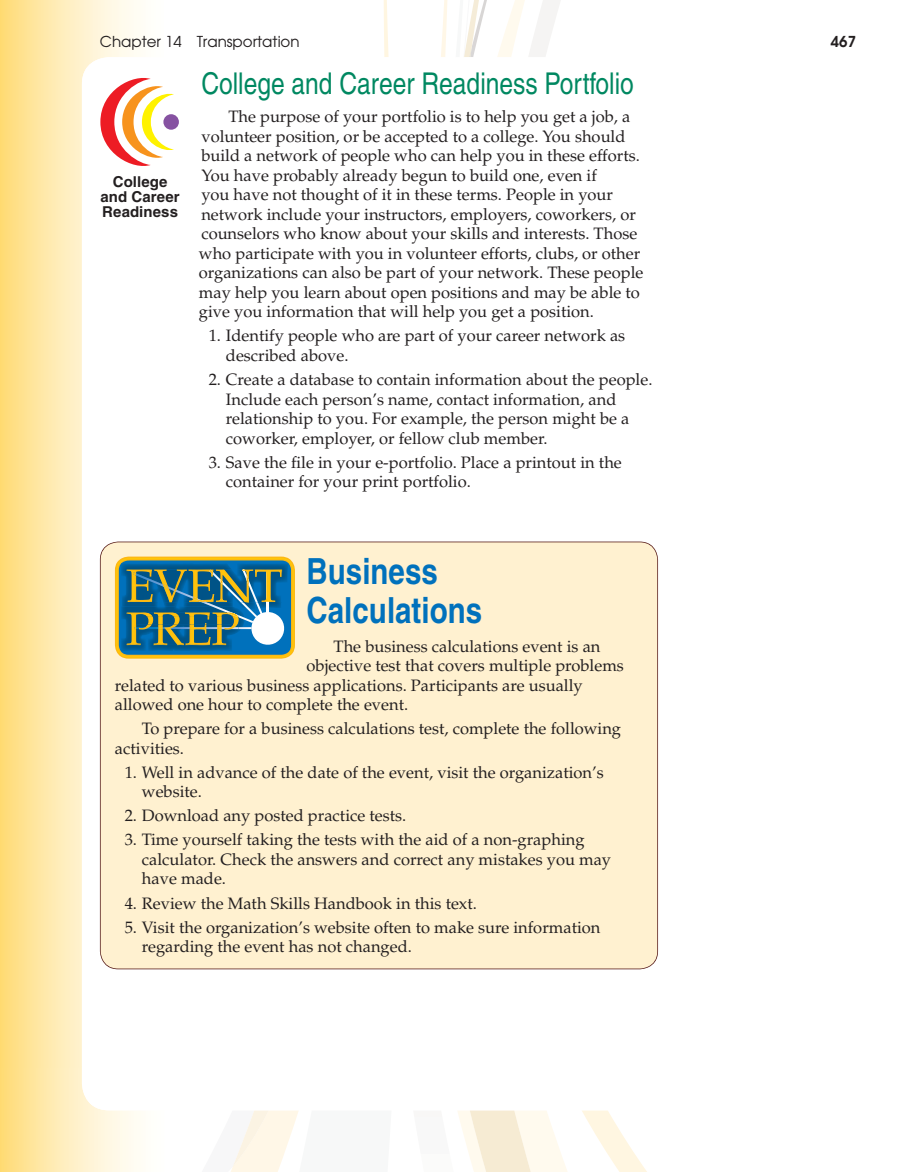
<style>
.page{position:relative;width:902px;height:1172px;background:#fff}
.page>*{position:absolute;margin:0;border:0;box-sizing:border-box;transform-origin:0 0}
.t1{font:700 condensed 36px/39px "Helvetica";color:#0071bc}
.t2{font:condensed 30px "Helvetica";color:#008861}
.t3{font:16.5px/19.5px "Palatino";color:#231f20}
.t4{font:700 15px/15px "Helvetica";letter-spacing:.01em;color:#231f20;text-align:center}
.t5{font:15px "Avalon";color:#231f20}
.t6{font:700 15px "Avalon";color:#231f20}
</style>
<div class="page">
<svg style="left:384px;top:0;width:263px;height:1172px"></svg>
<svg style="left:441px;top:0;width:6px;height:57px"></svg>
<img style="left:230px;top:1110px;width:69px;height:62px">
<img style="left:233px;top:1110px;width:36px;height:57px">
<svg style="left:384px;top:1110px;width:7px;height:62px"></svg>
<svg style="left:457px;top:0;width:111px;height:1172px"></svg>
<svg style="left:413px;top:1110px;width:41px;height:62px"></svg>
<svg style="left:470px;top:1110px;width:61px;height:62px;background:#f8efda"></svg>
<svg style="left:456px;top:0;width:31px;height:57px"></svg>
<div style="left:82px;top:57px;width:603px;height:1053px;background:#fff;border-radius:27px"></div>
<svg style="left:100px;top:78px;width:74px;height:88px"></svg>
<div style="left:163px;top:114px;width:16px;height:16px;background:#8652a1;border-radius:50%"></div>
<div style="left:100px;top:541px;width:558px;height:428px;background:#fff1d0"></div>
<svg style="left:115px;top:556px;width:180px;height:103px;background:#497f87"></svg>
<img style="left:134px;top:627px;width:105px;height:2px">
<div style="left:116px;top:558px;width:178px;height:99px;border:1px solid #ffcb04;border-radius:12px"></div>
<p class="t5" style="left:100px;top:32px;width:201px">Chapter 14 Transportation</p>
<p class="t6" style="left:831px;top:31px;width:27px">467</p>
<h2 class="t2" style="left:201px;top:72px;width:434px">College and Career Readiness Portfolio</h2>
<p class="t3" style="left:199px;top:109px;width:446px;text-indent:29px">The purpose of your portfolio is to help you get a job, a volunteer position, or be accepted to a college. You should build a network of people who can help you in these efforts.<br>You have probably already begun to build one, even if<br>you have not thought of it in these terms. People in your network include your instructors, employers, coworkers, or counselors who know about your skills and interests. Those who participate with you in volunteer efforts, clubs, or other organizations can also be part of your network. These people may help you learn about open positions and may be able to give you information that will help you get a position.</p>
<p class="t3" style="left:226px;top:328px;width:401px;text-indent:-17px">1. Identify people who are part of your career network as described above.</p>
<p class="t3" style="left:226px;top:371px;width:428px;text-indent:-17px">2. Create a database to contain information about the people.<br>Include each person’s name, contact information, and relationship to you. For example, the person might be a coworker, employer, or fellow club member.</p>
<p class="t3" style="left:226px;top:454px;width:397px;text-indent:-17px">3. Save the file in your e-portfolio. Place a printout in the container for your print portfolio.</p>
<p class="t4" style="left:100px;top:175px;width:81px">College and Career<br>Readiness</p>
<h1 class="t1" style="left:307px;top:556px;width:177px">Business<br>Calculations</h1>
<p class="t3" style="left:334px;top:638px;width:268px">The business calculations event is an</p>
<p class="t3" style="left:307px;top:658px;width:319px">objective test that covers multiple problems</p>
<p class="t3" style="left:115px;top:677px;width:469px">related to various business applications. Participants are usually</p>
<p class="t3" style="left:115px;top:697px;width:295px">allowed one hour to complete the event.</p>
<p class="t3" style="left:115px;top:721px;width:508px;text-indent:27px">To prepare for a business calculations test, complete the following activities.</p>
<p class="t3" style="left:142px;top:764px;width:463px;text-indent:-17px">1. Well in advance of the date of the event, visit the organization’s website.</p>
<p class="t3" style="left:125px;top:808px;width:283px">2. Download any posted practice tests.</p>
<p class="t3" style="left:142px;top:832px;width:471px;text-indent:-17px">3. Time yourself taking the tests with the aid of a non-graphing calculator. Check the answers and correct any mistakes you may have made.</p>
<p class="t3" style="left:125px;top:895px;width:354px">4. Review the Math Skills Handbook in this text.</p>
<p class="t3" style="left:142px;top:919px;width:460px;text-indent:-17px">5. Visit the organization’s website often to make sure information regarding the event has not changed.</p>
</div>
